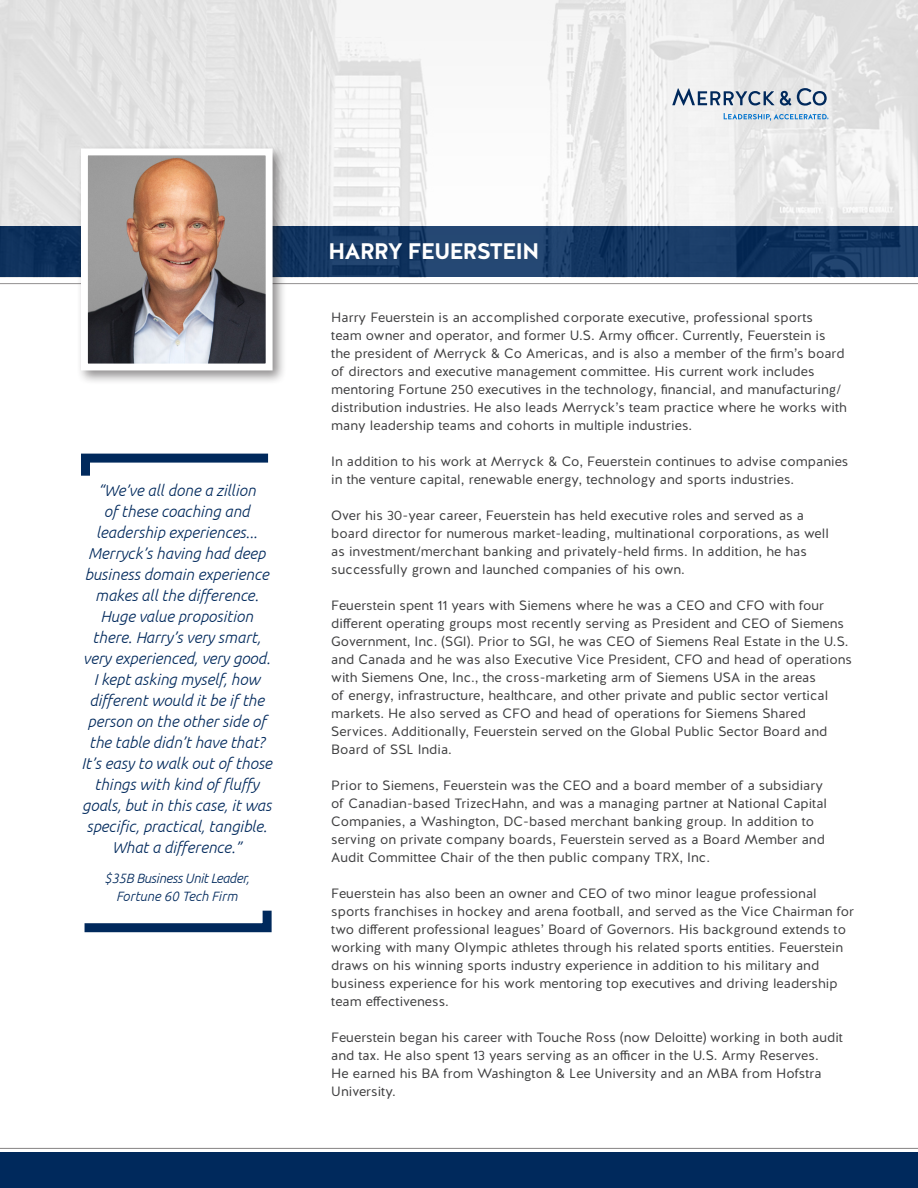
<style>
.page{position:relative;width:918px;height:1188px;background:#fff}
.page>*{position:absolute;margin:0;border:0;box-sizing:border-box;transform-origin:0 0}
.t1{font:600 22.5px "Halis R";letter-spacing:-.05em;color:#fff}
.t2{font:italic 300 15.75px/21px "Ubuntu";color:#00295c;text-align:center}
.t3{font:13.5px/18px "Halis R";color:#3e3e3f}
.t4{font:italic 300 13.5px "Ubuntu";letter-spacing:-.025em;color:#00295c}
.t5{font:italic 300 13.5px "Ubuntu";color:#00295c}
.t6{font:700 3.3px "Halis R";color:#0073ce}
</style>
<div class="page">
<hr style="left:0;top:283px;width:918px;height:1px;background:#231f20">
<img style="left:0;top:0;width:918px;height:277px">
<svg style="left:724px;top:113px;width:103px;height:8px"></svg>
<svg style="left:797px;top:88px;width:30px;height:18px"></svg>
<svg style="left:672px;top:88px;width:119px;height:18px"></svg>
<div style="left:0;top:1152px;width:918px;height:36px;background:#00295c"></div>
<div style="left:76px;top:144px;width:211px;height:241px;background:#231f20;opacity:.5"></div>
<img style="left:89px;top:157px;width:176px;height:205px">
<div style="left:81px;top:149px;width:192px;height:221px;border:7px solid #fff"></div>
<svg style="left:84px;top:910px;width:188px;height:23px"></svg>
<svg style="left:81px;top:453px;width:188px;height:23px"></svg>
<hr style="left:0;top:1148px;width:918px;height:1px;background:#231f20">
<p class="t2" style="left:82px;top:480px;width:192px">“We’ve all done a zillion<br>of these coaching and leadership experiences...<br>Merryck’s having had deep business domain experience makes all the difference.<br>Huge value proposition there. Harry’s very smart, very experienced, very good.<br>I kept asking myself, how different would it be if the person on the other side of the table didn’t have that?<br>It’s easy to walk out of those things with kind of fluffy goals, but in this case, it was specific, practical, tangible.<br>What a difference.”</p>
<p class="t4" style="left:104px;top:870px;width:147px">$35B Business Unit Leader,</p>
<p class="t5" style="left:116px;top:888px;width:123px">Fortune 60 Tech Firm</p>
<p class="t1" style="left:328px;top:237px;width:213px">HARRY FEUERSTEIN</p>
<p class="t6" style="left:827px;top:117px;width:3px">®</p>
<p class="t3" style="left:331px;top:308px;width:517px">Harry Feuerstein is an accomplished corporate executive, professional sports<br>team owner and operator, and former U.S. Army officer. Currently, Feuerstein is the president of Merryck &amp; Co Americas, and is also a member of the firm’s board of directors and executive management committee. His current work includes mentoring Fortune 250 executives in the technology, financial, and manufacturing/ distribution industries. He also leads Merryck’s team practice where he works with many leadership teams and cohorts in multiple industries.</p>
<p class="t3" style="left:331px;top:452px;width:519px">In addition to his work at Merryck &amp; Co, Feuerstein continues to advise companies in the venture capital, renewable energy, technology and sports industries.</p>
<p class="t3" style="left:331px;top:506px;width:499px">Over his 30-year career, Feuerstein has held executive roles and served as a board director for numerous market-leading, multinational corporations, as well as investment/merchant banking and privately-held firms. In addition, he has successfully grown and launched companies of his own.</p>
<p class="t3" style="left:331px;top:596px;width:522px">Feuerstein spent 11 years with Siemens where he was a CEO and CFO with four different operating groups most recently serving as President and CEO of Siemens Government, Inc. (SGI). Prior to SGI, he was CEO of Siemens Real Estate in the U.S. and Canada and he was also Executive Vice President, CFO and head of operations with Siemens One, Inc., the cross-marketing arm of Siemens USA in the areas<br>of energy, infrastructure, healthcare, and other private and public sector vertical markets. He also served as CFO and head of operations for Siemens Shared Services. Additionally, Feuerstein served on the Global Public Sector Board and Board of SSL India.</p>
<p class="t3" style="left:331px;top:776px;width:497px">Prior to Siemens, Feuerstein was the CEO and a board member of a subsidiary of Canadian-based TrizecHahn, and was a managing partner at National Capital Companies, a Washington, DC-based merchant banking group. In addition to serving on private company boards, Feuerstein served as a Board Member and Audit Committee Chair of the then public company TRX, Inc.</p>
<p class="t3" style="left:331px;top:884px;width:524px">Feuerstein has also been an owner and CEO of two minor league professional sports franchises in hockey and arena football, and served as the Vice Chairman for two different professional leagues’ Board of Governors. His background extends to working with many Olympic athletes through his related sports entities. Feuerstein draws on his winning sports industry experience in addition to his military and business experience for his work mentoring top executives and driving leadership team effectiveness.</p>
<p class="t3" style="left:331px;top:1028px;width:513px">Feuerstein began his career with Touche Ross (now Deloitte) working in both audit and tax. He also spent 13 years serving as an officer in the U.S. Army Reserves.<br>He earned his BA from Washington &amp; Lee University and an MBA from Hofstra University.</p>
</div>
